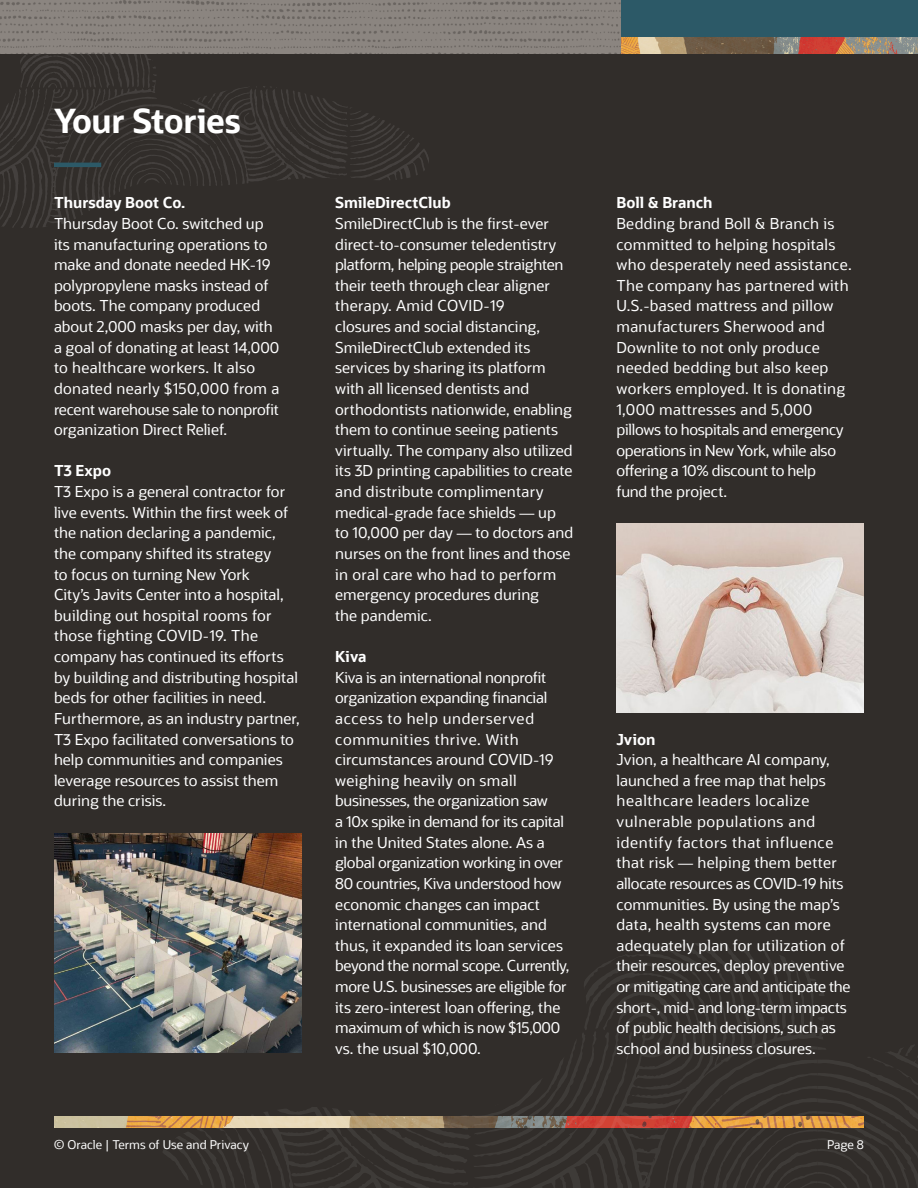
<style>
.page{position:relative;width:918px;height:1188px;background:#312d2a}
.page>*{position:absolute;margin:0;border:0;box-sizing:border-box;transform-origin:0 0}
.t1{font:700 33px "Oracle Sans";letter-spacing:-.01em;color:#fff}
.t2{font:15px/20.7px "Oracle Sans";color:#fff}
.t3{font:15px/20.7px "Oracle Sans";letter-spacing:.02em;color:#fff}
.t4{font:700 15px "Oracle Sans";color:#fff}
.t5{font:12px "Oracle Sans";color:#fff}
</style>
<div class="page">
<img style="left:54px;top:1117px;width:108px;height:10px">
<svg style="left:0;top:54px;width:429px;height:174px"></svg>
<svg style="left:162px;top:943px;width:756px;height:245px"></svg>
<img style="left:0;top:0;width:621px;height:54px">
<hr style="left:54px;top:163px;width:47px;height:4px;background:#2c5967">
<img style="left:54px;top:833px;width:248px;height:219px">
<img style="left:616px;top:523px;width:248px;height:190px">
<div style="left:621px;top:0;width:297px;height:54px;background:#2c5967"></div>
<img style="left:621px;top:38px;width:297px;height:16px">
<h1 class="t1" style="left:54px;top:100px;width:188px">Your Stories</h1>
<p class="t4" style="left:54px;top:193px;width:133px">Thursday Boot Co.</p>
<p class="t2" style="left:54px;top:213px;width:227px">Thursday Boot Co. switched up its manufacturing operations to make and donate needed HK-19 polypropylene masks instead of boots. The company produced about 2,000 masks per day, with a goal of donating at least 14,000 to healthcare workers. It also donated nearly $150,000 from a recent warehouse sale to nonprofit organization Direct Relief.</p>
<p class="t4" style="left:54px;top:462px;width:59px">T3 Expo</p>
<p class="t2" style="left:54px;top:481px;width:247px">T3 Expo is a general contractor for live events. Within the first week of the nation declaring a pandemic, the company shifted its strategy<br>to focus on turning New York<br>City’s Javits Center into a hospital, building out hospital rooms for those fighting COVID-19. The company has continued its efforts by building and distributing hospital beds for other facilities in need.<br>Furthermore, as an industry partner, T3 Expo facilitated conversations to help communities and companies leverage resources to assist them during the crisis.</p>
<p class="t4" style="left:335px;top:193px;width:117px">SmileDirectClub</p>
<p class="t2" style="left:335px;top:213px;width:240px">SmileDirectClub is the first-ever direct-to-consumer teledentistry platform, helping people straighten their teeth through clear aligner therapy. Amid COVID-19<br>closures and social distancing,<br>SmileDirectClub extended its services by sharing its platform with all licensed dentists and orthodontists nationwide, enabling them to continue seeing patients virtually. The company also utilized its 3D printing capabilities to create and distribute complimentary medical-grade face shields — up<br>to 10,000 per day — to doctors and nurses on the front lines and those in oral care who had to perform emergency procedures during<br>the pandemic.</p>
<p class="t4" style="left:335px;top:647px;width:33px">Kiva</p>
<p class="t2" style="left:335px;top:667px;width:236px">Kiva is an international nonprofit organization expanding financial access to help underserved communities thrive. With circumstances around COVID-19 weighing heavily on small businesses, the organization saw<br>a 10x spike in demand for its capital in the United States alone. As a global organization working in over<br>80 countries, Kiva understood how economic changes can impact international communities, and thus, it expanded its loan services beyond the normal scope. Currently, more U.S. businesses are eligible for its zero-interest loan offering, the maximum of which is now $15,000 vs. the usual $10,000.</p>
<p class="t4" style="left:616px;top:193px;width:98px">Boll &amp; Branch</p>
<p class="t3" style="left:616px;top:213px;width:237px">Bedding brand Boll &amp; Branch is committed to helping hospitals who desperately need assistance.<br>The company has partnered with<br>U.S.-based mattress and pillow manufacturers Sherwood and<br>Downlite to not only produce needed bedding but also keep workers employed. It is donating<br>1,000 mattresses and 5,000 pillows to hospitals and emergency operations in New York, while also offering a 10% discount to help<br>fund the project.</p>
<p class="t4" style="left:616px;top:730px;width:40px">Jvion</p>
<p class="t2" style="left:616px;top:750px;width:236px">Jvion, a healthcare AI company, launched a free map that helps healthcare leaders localize vulnerable populations and identify factors that influence that risk — helping them better allocate resources as COVID-19 hits communities. By using the map’s data, health systems can more adequately plan for utilization of their resources, deploy preventive or mitigating care and anticipate the short-, mid- and long-term impacts of public health decisions, such as school and business closures.</p>
<p class="t5" style="left:54px;top:1138px;width:197px">© Oracle | Terms of Use and Privacy</p>
<p class="t5" style="left:827px;top:1138px;width:38px">Page 8</p>
</div>
